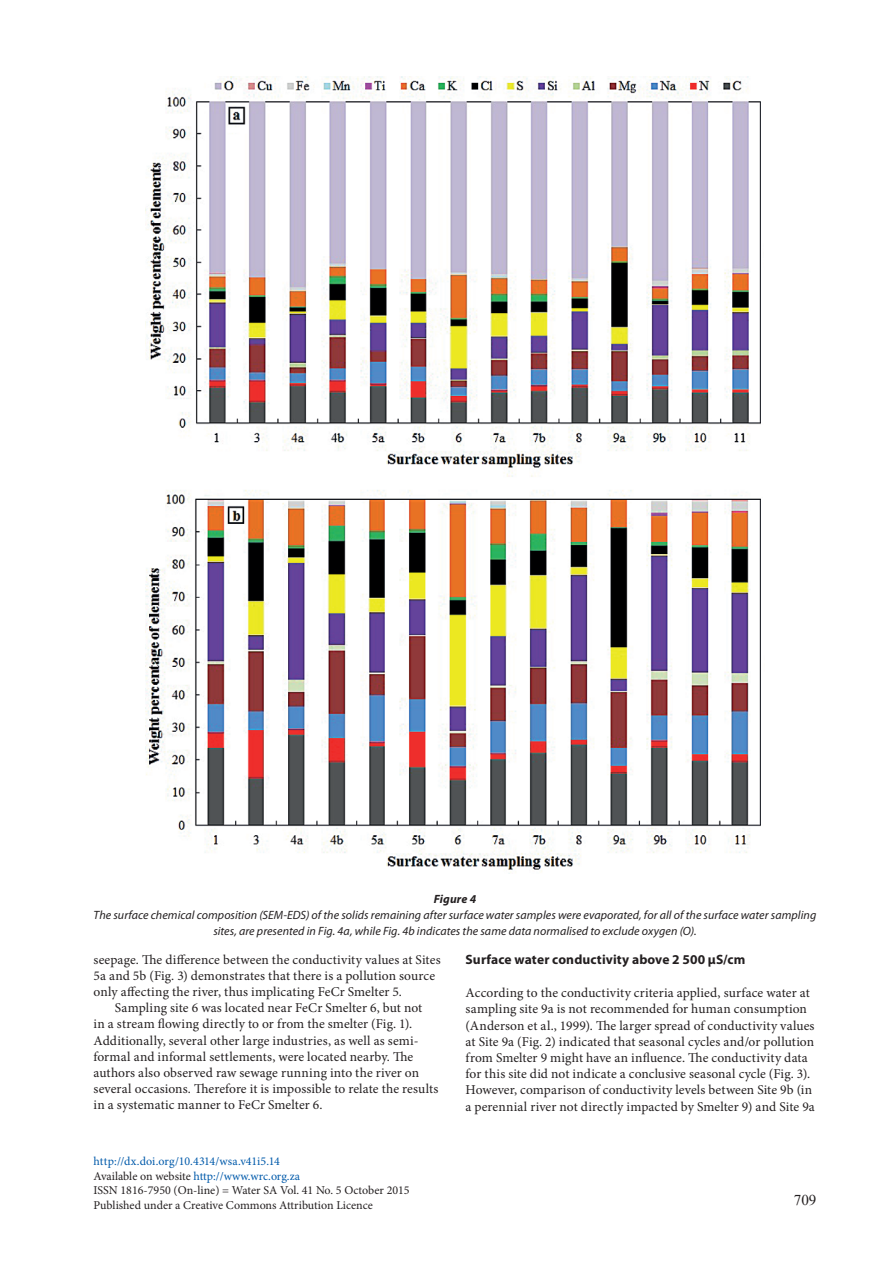
<style>
.page{position:relative;width:893px;height:1263px;background:#fff}
.page>*{position:absolute;margin:0;border:0;box-sizing:border-box;transform-origin:0 0}
.t1{font:15px "Times New Roman";color:#231f20}
.t2{font:13.5px/16.2px "Minion Pro";letter-spacing:.005em;color:#231f20}
.t3{font:700 13.5px "Myriad Pro";letter-spacing:.01em;color:#231f20}
.t4{font:italic 12px/16.2px "Myriad Pro";letter-spacing:.005em;color:#231f20;text-align:center}
.t5{font:12px/14.4px "Minion Pro";color:#231f20}
.t6{font:italic 700 12px "Myriad Pro";letter-spacing:.01em;color:#231f20}
.s1{color:#015aaa}
</style>
<div class="page">
<img style="left:146px;top:77px;width:615px;height:797px">
<p class="t6" style="left:434px;top:891px;width:44px">Figure 4</p>
<p class="t4" style="left:94px;top:907px;width:724px">The surface chemical composition (SEM-EDS) of the solids remaining after surface water samples were evaporated, for all of the surface water sampling sites, are presented in Fig. 4a, while Fig. 4b indicates the same data normalised to exclude oxygen (O).</p>
<p class="t2" style="left:94px;top:951px;width:349px">seepage. The difference between the conductivity values at Sites<br>5a and 5b (Fig. 3) demonstrates that there is a pollution source only affecting the river, thus implicating FeCr Smelter 5.</p>
<p class="t2" style="left:94px;top:1000px;width:346px;text-indent:21px">Sampling site 6 was located near FeCr Smelter 6, but not<br>in a stream flowing directly to or from the smelter (Fig. 1).<br>Additionally, several other large industries, as well as semi&shy;formal and informal settlements, were located nearby. The authors also observed raw sewage running into the river on several occasions. Therefore it is impossible to relate the results in a systematic manner to FeCr Smelter 6.</p>
<p class="t5" style="left:94px;top:1154px;width:318px"><span class="s1">http://dx.doi.org/10.4314/wsa.v41i5.14<br></span>Available on website <span class="s1">http://www.wrc.org.za<br></span>ISSN 1816-7950 (On-line) = Water SA Vol. 41 No. 5 October 2015<br>Published under a Creative Commons Attribution Licence</p>
<p class="t3" style="left:466px;top:950px;width:281px">Surface water conductivity above 2 500 µS/cm</p>
<p class="t2" style="left:466px;top:985px;width:351px">According to the conductivity criteria applied, surface water at sampling site 9a is not recommended for human consumption (Anderson et al., 1999). The larger spread of conductivity values at Site 9a (Fig. 2) indicated that seasonal cycles and/or pollution from Smelter 9 might have an influence. The conductivity data for this site did not indicate a conclusive seasonal cycle (Fig. 3).<br>However, comparison of conductivity levels between Site 9b (in a perennial river not directly impacted by Smelter 9) and Site 9a</p>
<p class="t1" style="left:794px;top:1190px;width:24px">709</p>
</div>
